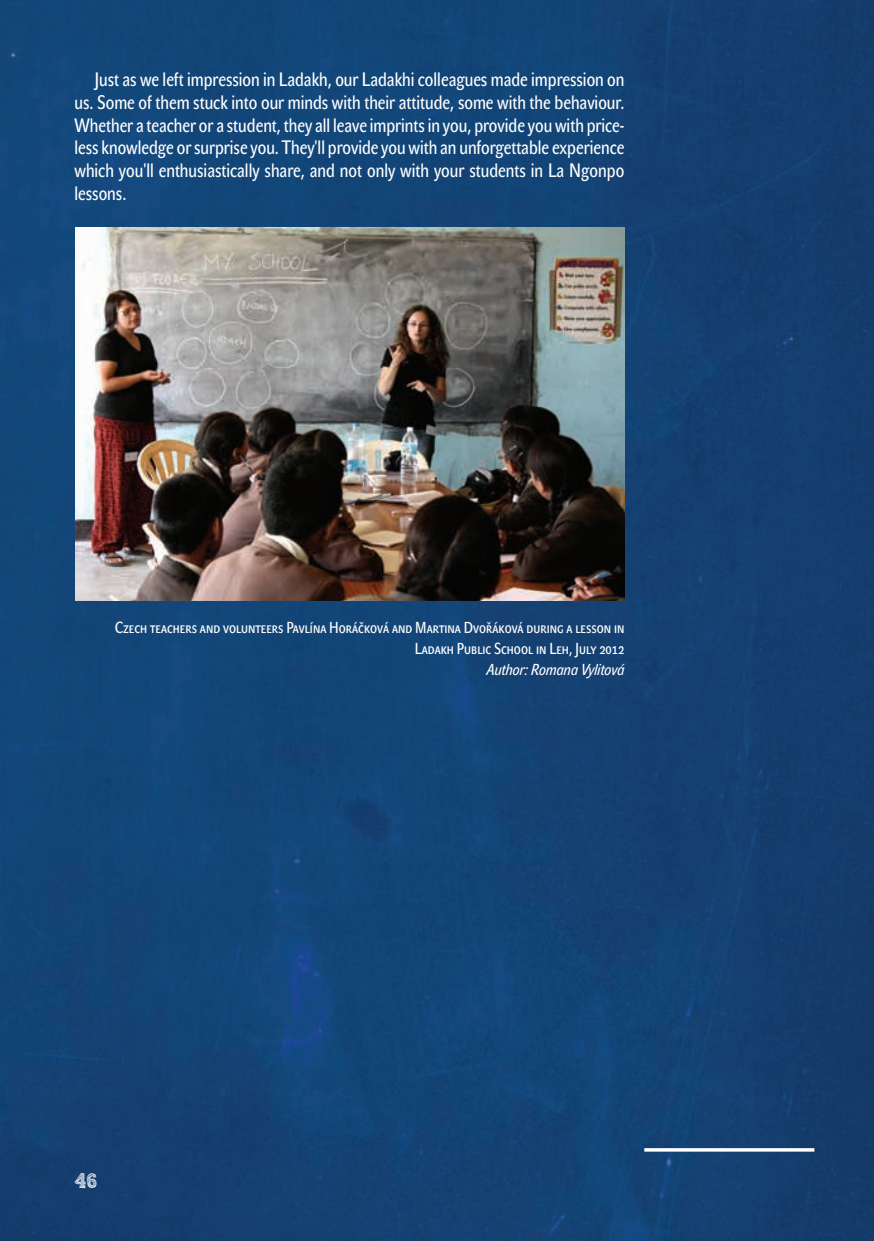
<style>
.page{position:relative;width:874px;height:1241px;background:#fff}
.page>*{position:absolute;margin:0;border:0;box-sizing:border-box;transform-origin:0 0}
.t1{font:21px "Sketch Rockwell";color:#fff}
.t2{font:19.25px/22.8px "John Sans Cond Text Pro";color:#fff;text-align:justify}
.t3{font:15.75px/21px "John Sans Cond Text Pro";color:#fff;text-align:right}
.t4{font:italic 15.75px "John Sans Cond Text Pro";color:#fff}
</style>
<div class="page">
<img style="left:0;top:0;width:873px;height:1240px">
<svg style="left:644px;top:1147px;width:170px;height:4px"></svg>
<img style="left:76px;top:227px;width:548px;height:373px">
<p class="t2" style="left:74px;top:68px;width:551px;text-indent:20px">Just as we left impression in Ladakh, our Ladakhi colleagues made impression on us. Some of them stuck into our minds with their attitude, some with the behaviour.<br>Whether a teacher or a student, they all leave imprints in you, provide you with price&shy;less knowledge or surprise you. They'll provide you with an unforgettable experience which you'll enthusiastically share, and not only with your students in La Ngonpo lessons.</p>
<p class="t3" style="left:115px;top:617px;width:510px">Czech teachers and volunteers Pavlína Horáčková and Martina Dvořáková during a lesson in<br>Ladakh Public School in Leh, July 2012</p>
<p class="t4" style="left:486px;top:660px;width:139px">Author: Romana Vylitová</p>
<p class="t1" style="left:74px;top:1168px;width:24px">46</p>
</div>
